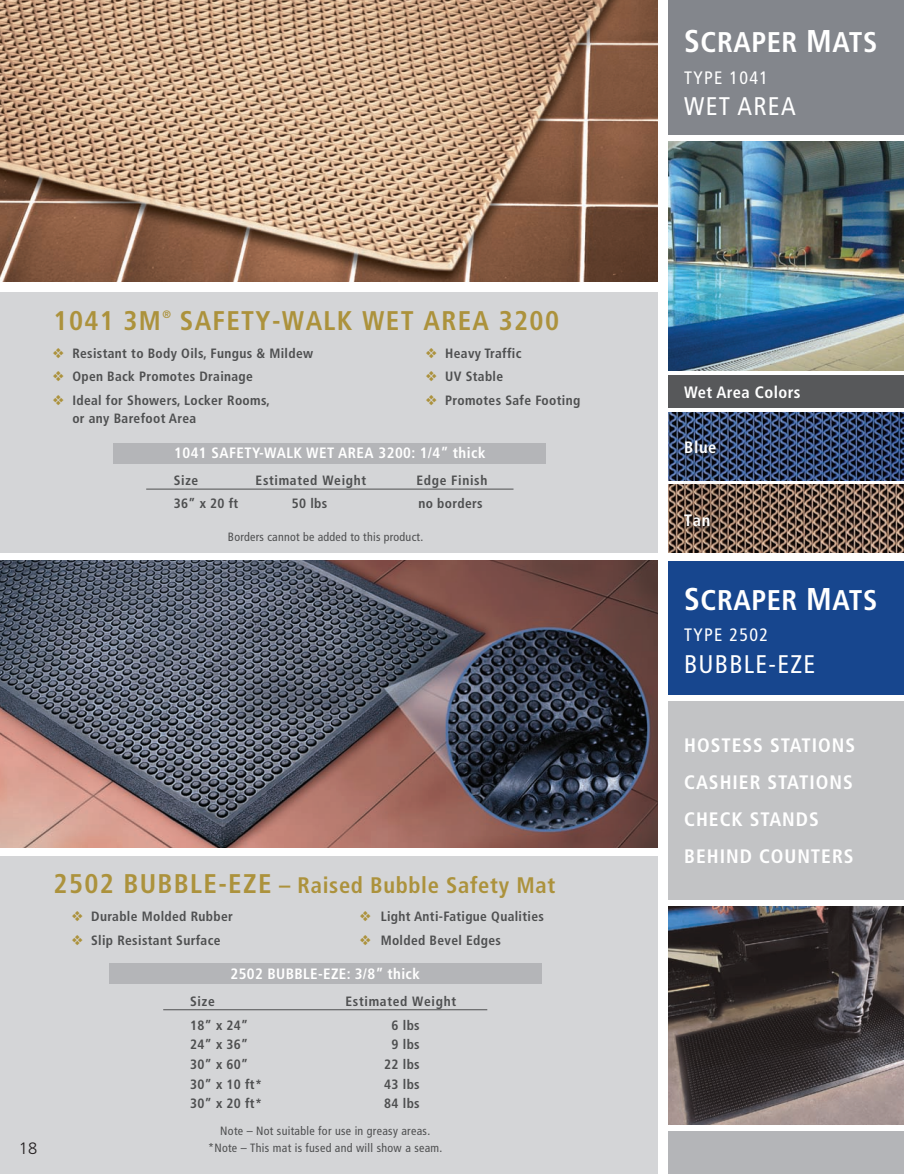
<style>
.page{position:relative;width:904px;height:1174px;background:#fff}
.page>*{position:absolute;margin:0;border:0;box-sizing:border-box;transform-origin:0 0}
.t1{font:700 condensed 28.5px "Frutiger LT Std";letter-spacing:.02em;color:#fff}
.t2{font:700 condensed 27px "Frutiger LT Std";letter-spacing:.05em;color:#ac923c}
.t3{font:condensed 25.5px "Frutiger LT Std";letter-spacing:.05em;color:#fff}
.t4{font:700 condensed 22.5px "Frutiger LT Std";letter-spacing:.03em;color:#ac923c}
.t5{font:700 condensed 19.5px/36.9px "Frutiger LT Std";letter-spacing:.05em;color:#fff}
.t6{font:condensed 18px "Frutiger LT Std";letter-spacing:.075em;color:#fff}
.t7{font:700 condensed 16.5px "Frutiger LT Std";letter-spacing:.025em;color:#fff}
.t8{font:300 16.5px "Frutiger LT Std";color:#231f20}
.t9{font:700 condensed 15px "Frutiger LT Std";letter-spacing:.03em;color:#fff}
.t10{font:700 condensed 13.5px "Frutiger LT Std";letter-spacing:.025em;color:#4e4f50}
.t11{font:700 condensed 13.5px "Frutiger LT Std";letter-spacing:.05em;color:#4e4f50}
.t12{font:condensed 12px/16.5px "Frutiger LT Std";letter-spacing:.025em;color:#4e4f50;text-align:center}
.t13{font:700 condensed 10.8px "Frutiger LT Std";color:#ac923c}
.s1{font-size:27px}
.s2{font-size:31.5px}
</style>
<div class="page">
<img style="left:668px;top:142px;width:236px;height:229px">
<img style="left:668px;top:485px;width:236px;height:67px">
<img style="left:668px;top:413px;width:236px;height:67px">
<div style="left:683px;top:440px;width:38px;height:92px;background:#231f20;opacity:.8"></div>
<div style="left:668px;top:375px;width:236px;height:32px;background:#57585a"></div>
<div style="left:668px;top:0;width:236px;height:134px;background:#83868c"></div>
<img style="left:0;top:0;width:658px;height:282px">
<img style="left:0;top:561px;width:658px;height:286px">
<div style="left:0;top:856px;width:658px;height:318px;background:#d4d5d7"></div>
<div style="left:668px;top:701px;width:236px;height:199px;background:#c2c3c5"></div>
<div style="left:668px;top:1131px;width:236px;height:43px;background:#b4b5b8"></div>
<div style="left:0;top:292px;width:658px;height:260px;background:#d4d5d7"></div>
<div style="left:114px;top:443px;width:432px;height:20px;background:#b4b5b8"></div>
<hr style="left:146px;top:489px;width:367px;height:1px;background:#4e4f50">
<img style="left:668px;top:907px;width:236px;height:218px">
<div style="left:109px;top:963px;width:432px;height:21px;background:#b4b5b8"></div>
<hr style="left:163px;top:1009px;width:324px;height:1px;background:#4e4f50">
<div style="left:668px;top:561px;width:236px;height:134px;background:#17468e"></div>
<h2 class="t2" style="left:54px;top:305px;width:109px">1041 3M</h2>
<p class="t13" style="left:162px;top:308px;width:10px">®</p>
<h2 class="t2" style="left:180px;top:305px;width:381px">SAFETY-WALK WET AREA 3200</h2>
<p class="t10" style="left:72px;top:345px;width:242px">Resistant to Body Oils, Fungus &amp; Mildew</p>
<p class="t10" style="left:445px;top:345px;width:78px">Heavy Traffic</p>
<p class="t10" style="left:72px;top:369px;width:182px">Open Back Promotes Drainage</p>
<p class="t10" style="left:445px;top:369px;width:59px">UV Stable</p>
<p class="t10" style="left:72px;top:392px;width:199px">Ideal for Showers, Locker Rooms,</p>
<p class="t10" style="left:445px;top:392px;width:137px">Promotes Safe Footing</p>
<p class="t10" style="left:72px;top:410px;width:125px">or any Barefoot Area</p>
<p class="t9" style="left:174px;top:444px;width:313px">1041 SAFETY-WALK WET AREA 3200: 1/4” thick</p>
<p class="t10" style="left:174px;top:473px;width:26px">Size</p>
<p class="t11" style="left:256px;top:473px;width:112px">Estimated Weight</p>
<p class="t11" style="left:416px;top:473px;width:73px">Edge Finish</p>
<p class="t10" style="left:174px;top:495px;width:66px">36” x 20 ft</p>
<p class="t10" style="left:292px;top:495px;width:37px">50 lbs</p>
<p class="t10" style="left:418px;top:495px;width:66px">no borders</p>
<p class="t12" style="left:228px;top:528px;width:197px">Borders cannot be added to this product.</p>
<p class="t8" style="left:19px;top:1139px;width:20px">18</p>
<h3 class="t4" style="left:54px;top:872px;width:503px"><span class="s1">2502 BUBBLE-EZE</span> – Raised Bubble Safety Mat</h3>
<p class="t10" style="left:91px;top:908px;width:143px">Durable Molded Rubber</p>
<p class="t10" style="left:381px;top:908px;width:165px">Light Anti-Fatigue Qualities</p>
<p class="t10" style="left:91px;top:932px;width:131px">Slip Resistant Surface</p>
<p class="t10" style="left:381px;top:932px;width:122px">Molded Bevel Edges</p>
<p class="t9" style="left:231px;top:965px;width:191px">2502 BUBBLE-EZE: 3/8” thick</p>
<p class="t10" style="left:190px;top:993px;width:26px">Size</p>
<p class="t11" style="left:345px;top:993px;width:112px">Estimated Weight</p>
<p class="t10" style="left:190px;top:1017px;width:60px">18” x 24”</p>
<p class="t10" style="left:392px;top:1017px;width:30px">6 lbs</p>
<p class="t10" style="left:190px;top:1037px;width:60px">24” x 36”</p>
<p class="t10" style="left:392px;top:1037px;width:30px">9 lbs</p>
<p class="t10" style="left:190px;top:1056px;width:60px">30” x 60”</p>
<p class="t10" style="left:384px;top:1056px;width:37px">22 lbs</p>
<p class="t10" style="left:190px;top:1076px;width:73px">30” x 10 ft*</p>
<p class="t10" style="left:384px;top:1076px;width:37px">43 lbs</p>
<p class="t10" style="left:190px;top:1095px;width:73px">30” x 20 ft*</p>
<p class="t10" style="left:384px;top:1095px;width:37px">84 lbs</p>
<p class="t12" style="left:208px;top:1123px;width:236px">Note – Not suitable for use in greasy areas. *Note – This mat is fused and will show a seam.</p>
<h1 class="t1" style="left:684px;top:25px;width:195px"><span class="s2">S</span>CRAPER <span class="s2">M</span>ATS</h1>
<h3 class="t6" style="left:684px;top:67px;width:85px">TYPE 1041</h3>
<h3 class="t3" style="left:684px;top:91px;width:113px">WET AREA</h3>
<p class="t7" style="left:684px;top:383px;width:118px">Wet Area Colors</p>
<p class="t7" style="left:684px;top:438px;width:34px">Blue</p>
<p class="t7" style="left:684px;top:510px;width:28px">Tan</p>
<h1 class="t1" style="left:684px;top:583px;width:195px"><span class="s2">S</span>CRAPER <span class="s2">M</span>ATS</h1>
<h3 class="t6" style="left:684px;top:624px;width:85px">TYPE 2502</h3>
<h3 class="t3" style="left:684px;top:649px;width:133px">BUBBLE-EZE</h3>
<h3 class="t5" style="left:684px;top:727px;width:172px">HOSTESS STATIONS<br>CASHIER STATIONS<br>CHECK STANDS<br>BEHIND COUNTERS</h3>
</div>
